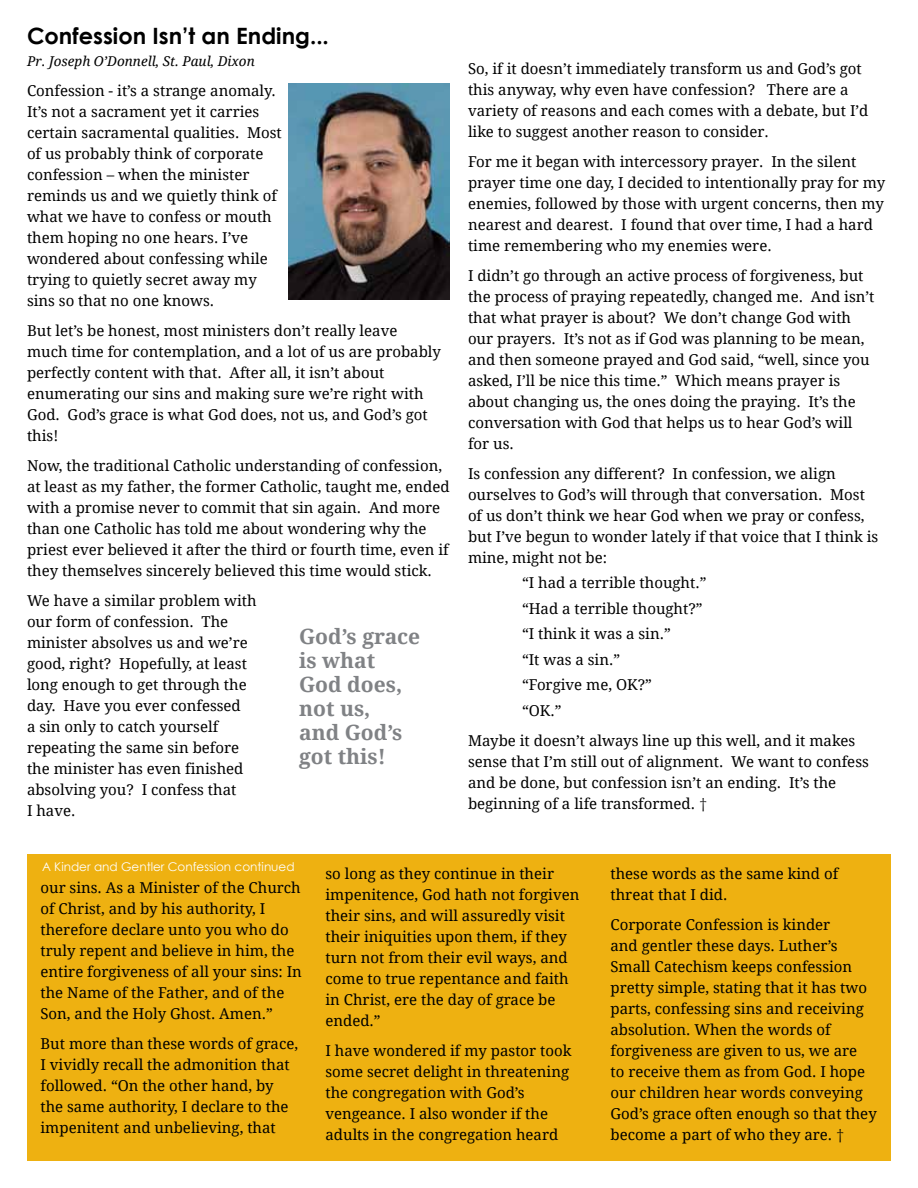
<style>
.page{position:relative;width:918px;height:1188px;background:#fff}
.page>*{position:absolute;margin:0;border:0;box-sizing:border-box;transform-origin:0 0}
.t1{font:700 22.5px "Century Gothic";color:#000}
.t2{font:700 21px/24px "Droid Serif";color:#808285}
.t3{font:15px/21px "Droid Serif";color:#000}
.t4{font:italic 13.5px "Droid Serif";color:#000}
.t5{font:12px "Century Gothic";color:#fff}
.s1{font-family:"Century Gothic"}
</style>
<div class="page">
<img style="left:288px;top:83px;width:162px;height:216px">
<div style="left:27px;top:854px;width:864px;height:307px;background:#eeb111"></div>
<h1 class="t1" style="left:27px;top:22px;width:303px">Confession Isn’t an Ending...</h1>
<p class="t4" style="left:27px;top:54px;width:229px">Pr. Joseph O’Donnell, St. Paul, Dixon</p>
<p class="t3" style="left:27px;top:81px;width:256px">Confession - it’s a strange anomaly.<br>It’s not a sacrament yet it carries certain sacramental qualities. Most of us probably think of corporate confession – when the minister reminds us and we quietly think of what we have to confess or mouth them hoping no one hears. I’ve wondered about confessing while trying to quietly secret away my sins so that no one knows.</p>
<p class="t3" style="left:27px;top:321px;width:416px">But let’s be honest, most ministers don’t really leave much time for contemplation, and a lot of us are probably perfectly content with that. After all, it isn’t about enumerating our sins and making sure we’re right with God. God’s grace is what God does, not us, and God’s got this!</p>
<p class="t3" style="left:27px;top:456px;width:424px">Now, the traditional Catholic understanding of confession, at least as my father, the former Catholic, taught me, ended with a promise never to commit that sin again. And more than one Catholic has told me about wondering why the priest ever believed it after the third or fourth time, even if they themselves sincerely believed this time would stick.</p>
<p class="t3" style="left:27px;top:591px;width:231px">We have a similar problem with our form of confession. The minister absolves us and we’re good, right? Hopefully, at least long enough to get through the day. Have you ever confessed<br>a sin only to catch yourself repeating the same sin before the minister has even finished absolving you? I confess that<br>I have.</p>
<h2 class="t2" style="left:299px;top:625px;width:123px">God’s grace is what<br>God does, not us,<br>and God’s got this!</h2>
<p class="t3" style="left:468px;top:58px;width:402px">So, if it doesn’t immediately transform us and God’s got this anyway, why even have confession? There are a variety of reasons and each comes with a debate, but I’d like to suggest another reason to consider.</p>
<p class="t3" style="left:468px;top:151px;width:419px">For me it began with intercessory prayer. In the silent prayer time one day, I decided to intentionally pray for my enemies, followed by those with urgent concerns, then my nearest and dearest. I found that over time, I had a hard time remembering who my enemies were.</p>
<p class="t3" style="left:468px;top:265px;width:408px">I didn’t go through an active process of forgiveness, but the process of praying repeatedly, changed me. And isn’t that what prayer is about? We don’t change God with our prayers. It’s not as if God was planning to be mean, and then someone prayed and God said, “well, since you asked, I’ll be nice this time.” Which means prayer is about changing us, the ones doing the praying. It’s the conversation with God that helps us to hear God’s will for us.</p>
<p class="t3" style="left:468px;top:463px;width:412px">Is confession any different? In confession, we align ourselves to God’s will through that conversation. Most of us don’t think we hear God when we pray or confess, but I’ve begun to wonder lately if that voice that I think is mine, might not be:</p>
<p class="t3" style="left:522px;top:570px;width:186px;line-height:25.5px">“I had a terrible thought.” “Had a terrible thought?” “I think it was a sin.”<br>“It was a sin.”<br>“Forgive me, OK?”<br>“OK.”</p>
<p class="t3" style="left:468px;top:730px;width:402px">Maybe it doesn’t always line up this well, and it makes sense that I’m still out of alignment. We want to confess and be done, but confession isn’t an ending. It’s the beginning of a life transformed. <span class="s1">†</span></p>
<p class="t5" style="left:42px;top:859px;width:254px">A Kinder and Gentler Confession continued</p>
<p class="t3" style="left:40px;top:877px;width:263px">our sins. As a Minister of the Church of Christ, and by his authority, I therefore declare unto you who do truly repent and believe in him, the entire forgiveness of all your sins: In the Name of the Father, and of the Son, and the Holy Ghost. Amen.”</p>
<p class="t3" style="left:40px;top:1033px;width:259px">But more than these words of grace, I vividly recall the admonition that followed. “On the other hand, by the same authority, I declare to the impenitent and unbelieving, that</p>
<p class="t3" style="left:326px;top:864px;width:255px">so long as they continue in their impenitence, God hath not forgiven their sins, and will assuredly visit their iniquities upon them, if they turn not from their evil ways, and come to true repentance and faith in Christ, ere the day of grace be ended.”</p>
<p class="t3" style="left:326px;top:1041px;width:248px">I have wondered if my pastor took some secret delight in threatening the congregation with God’s vengeance. I also wonder if the adults in the congregation heard</p>
<p class="t3" style="left:610px;top:864px;width:229px">these words as the same kind of threat that I did.</p>
<p class="t3" style="left:610px;top:915px;width:268px">Corporate Confession is kinder<br>and gentler these days. Luther’s Small Catechism keeps confession pretty simple, stating that it has two parts, confessing sins and receiving absolution. When the words of forgiveness are given to us, we are<br>to receive them as from God. I hope our children hear words conveying God’s grace often enough so that they become a part of who they are. <span class="s1">†</span></p>
</div>
